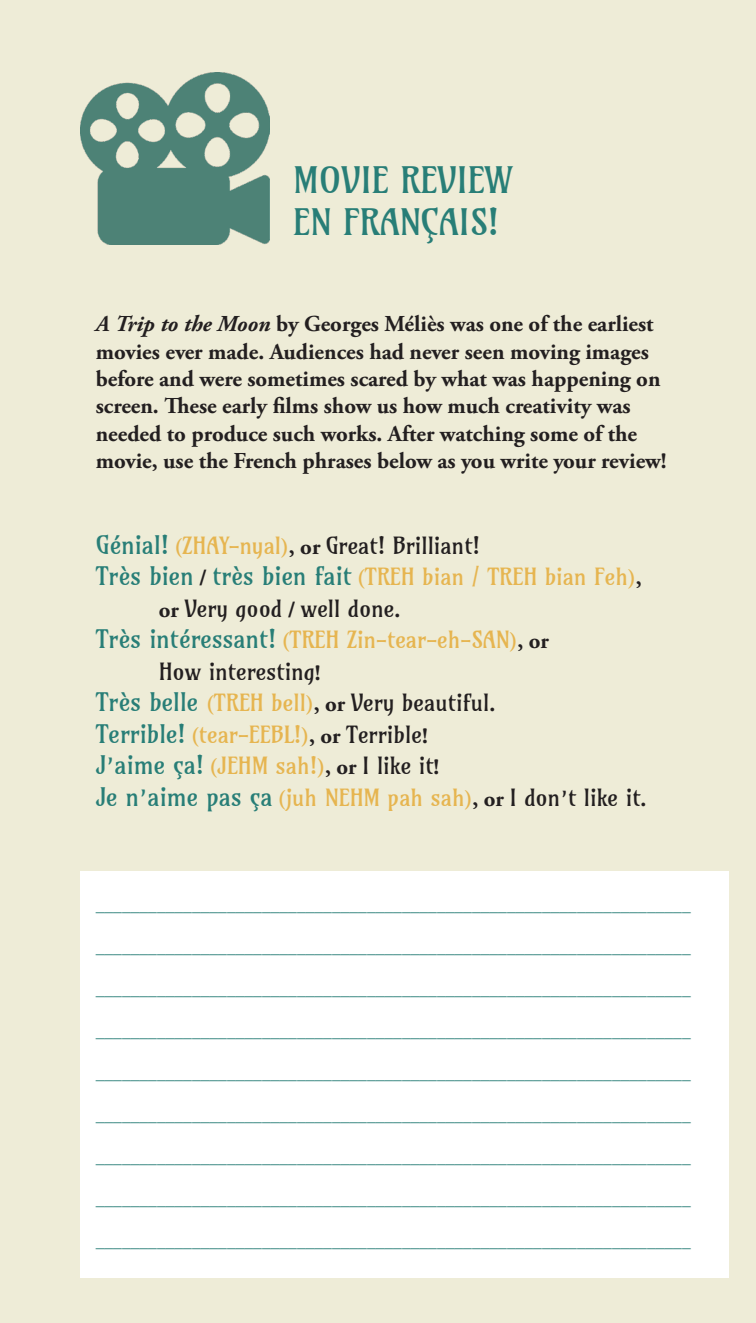
<style>
.page{position:relative;width:756px;height:1323px;background:#eeecd7}
.page>*{position:absolute;margin:0;border:0;box-sizing:border-box;transform-origin:0 0}
.t1{font:35px/42px "Amarante";color:#287e77}
.t2{font:24.5px "Amarante";color:#287e77}
.t3{font:700 22.75px/27.3px "Adobe Garamond Pro";color:#231f20}
.t4{font:22.75px "Amarante";color:#231f20}
.t5{font:22.75px/31.5px "Amarante";color:#e6b550}
.t6{font:700 17.5px "Adobe Garamond Pro";color:#287e77}
.s1{font-style:italic}
.s2{font-size:24.5px;color:#287e77}
.s3{font-family:"Adobe Garamond Pro";font-weight:700;color:#e6b550}
.s4{color:#e6b550}
.s5{font-family:"Adobe Garamond Pro";font-weight:700}
.s6{font-family:"Adobe Garamond Pro";font-weight:700;font-size:22.75px;color:#231f20}
.s7{font-family:"Adobe Garamond Pro";font-weight:700;font-size:22.75px;color:#e6b550}
.s8{font-size:22.75px;color:#e6b550}
.s9{font-family:"Adobe Garamond Pro";font-weight:700;color:#231f20}
.s10{color:#231f20}
.s11{font-size:22.75px;color:#231f20}
</style>
<div class="page">
<div style="left:80px;top:871px;width:649px;height:407px;background:#fff"></div>
<img style="left:80px;top:72px;width:190px;height:172px">
<p class="t1" style="left:293px;top:159px;width:221px">MOVIE REVIEW<br>EN FRANÇAIS!</p>
<p class="t3" style="left:96px;top:311px;width:572px"><span class="s1">A Trip to the Moon</span> by Georges Méliès was one of the earliest movies ever made. Audiences had never seen moving images before and were sometimes scared by what was happening on screen. These early films show us how much creativity was needed to produce such works. After watching some of the movie, use the French phrases below as you write your review!</p>
<p class="t4" style="left:96px;top:532px;width:386px"><span class="s2">Génial!</span> <span class="s3">(</span><span class="s4">ZHAY-nyal</span><span class="s3">)</span><span class="s5">, or</span> Great! Brilliant!</p>
<p class="t2" style="left:96px;top:561px;width:547px">Très bien <span class="s6">/</span> très bien fait <span class="s7">(</span><span class="s8">TREH bian / TREH bian Feh</span><span class="s7">)</span><span class="s6">,</span></p>
<p class="t4" style="left:159px;top:595px;width:243px"><span class="s5">or</span> Very good <span class="s5">/</span> well done<span class="s5">.</span></p>
<p class="t5" style="left:159px;top:625px;width:392px;text-indent:-63px"><span class="s2">Très intéressant!</span> <span class="s5">(</span>TREH Zin-tear-eh-SAN<span class="s5">)</span><span class="s9">, or<br></span><span class="s10">How interesting</span><span class="s9">!</span></p>
<p class="t4" style="left:96px;top:689px;width:401px"><span class="s2">Très belle</span> <span class="s3">(</span><span class="s4">TREH bell</span><span class="s3">)</span><span class="s5">, or</span> Very beautiful<span class="s5">.</span></p>
<p class="t5" style="left:96px;top:719px;width:334px"><span class="s2">Terrible!</span> <span class="s5">(</span>tear-EEBL!<span class="s5">)</span><span class="s9">, or</span> <span class="s10">Terrible</span><span class="s9">!</span></p>
<p class="t2" style="left:96px;top:750px;width:345px">J’aime ça! <span class="s7">(</span><span class="s8">JEHM sah!</span><span class="s7">)</span><span class="s6">, or</span> <span class="s11">I like it</span><span class="s6">!</span></p>
<p class="t2" style="left:96px;top:782px;width:552px">Je n’aime pas ça <span class="s7">(</span><span class="s8">juh NEHM pah sah</span><span class="s7">)</span><span class="s6">, or</span> <span class="s11">I don’t like it</span><span class="s6">.</span></p>
<p class="t6" style="left:96px;top:895px;width:596px">____________________________________________________________________</p>
<p class="t6" style="left:96px;top:937px;width:596px">____________________________________________________________________</p>
<p class="t6" style="left:96px;top:979px;width:596px">____________________________________________________________________</p>
<p class="t6" style="left:96px;top:1021px;width:596px">____________________________________________________________________</p>
<p class="t6" style="left:96px;top:1063px;width:596px">____________________________________________________________________</p>
<p class="t6" style="left:96px;top:1105px;width:596px">____________________________________________________________________</p>
<p class="t6" style="left:96px;top:1147px;width:596px">____________________________________________________________________</p>
<p class="t6" style="left:96px;top:1189px;width:596px">____________________________________________________________________</p>
<p class="t6" style="left:96px;top:1231px;width:596px">____________________________________________________________________</p>
</div>
